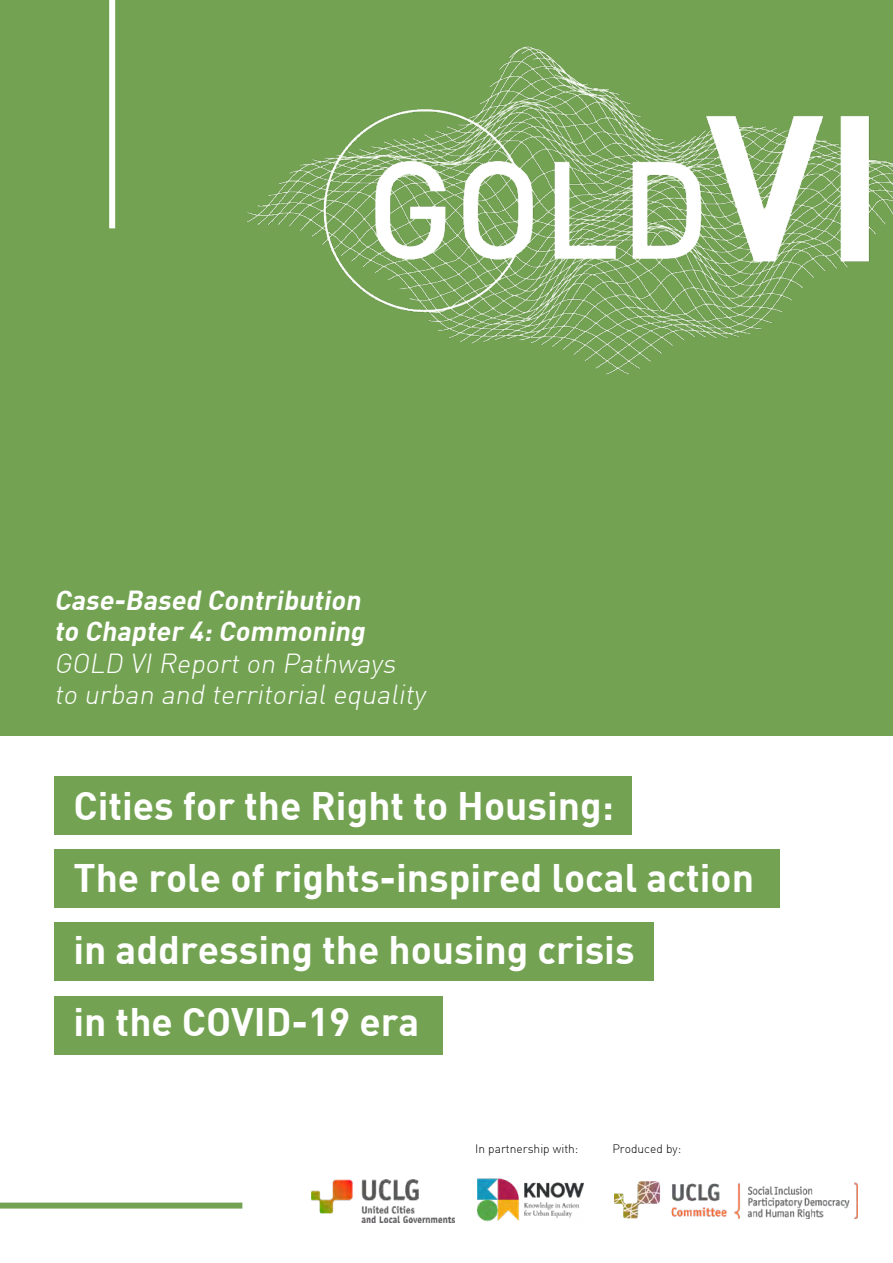
<style>
.page{position:relative;width:893px;height:1263px;background:#fff}
.page>*{position:absolute;margin:0;border:0;box-sizing:border-box;transform-origin:0 0}
.t1{font:700 39px/72px "DIN";color:#fff}
.t2{font:italic 300 27px/31.5px "DIN";color:#fff}
.t3{font:italic 700 27px/31.5px "DIN";color:#fff}
.t4{font:300 12px "DIN";color:#000}
</style>
<div class="page">
<div style="left:0;top:0;width:893px;height:736px;background:#73a352"></div>
<div style="left:109px;top:0;width:6px;height:228px;background:#fff"></div>
<img style="left:478px;top:1178px;width:105px;height:44px">
<img style="left:311px;top:1180px;width:143px;height:42px">
<img style="left:247px;top:46px;width:646px;height:329px">
<div style="left:0;top:1202px;width:242px;height:6px;background:#73a352"></div>
<img style="left:615px;top:1181px;width:242px;height:37px">
<div style="left:54px;top:922px;width:599px;height:59px;background:#73a352"></div>
<div style="left:54px;top:996px;width:388px;height:58px;background:#73a352"></div>
<div style="left:54px;top:849px;width:725px;height:59px;background:#73a352"></div>
<div style="left:54px;top:776px;width:577px;height:59px;background:#73a352"></div>
<p class="t3" style="left:54px;top:583px;width:318px">Case-Based Contribution to Chapter 4:Commoning</p>
<p class="t2" style="left:54px;top:647px;width:378px">GOLD VI Report on Pathways to urban and territorial equality</p>
<p class="t1" style="left:73px;top:768px;width:682px">Cities for the Right to Housing:<br>The role of rights-inspired local action in addressing the housing crisis<br>in the COVID-19 era</p>
<p class="t4" style="left:475px;top:1141px;width:105px">In partnership with:</p>
<p class="t4" style="left:612px;top:1141px;width:70px">Produced by:</p>
</div>
